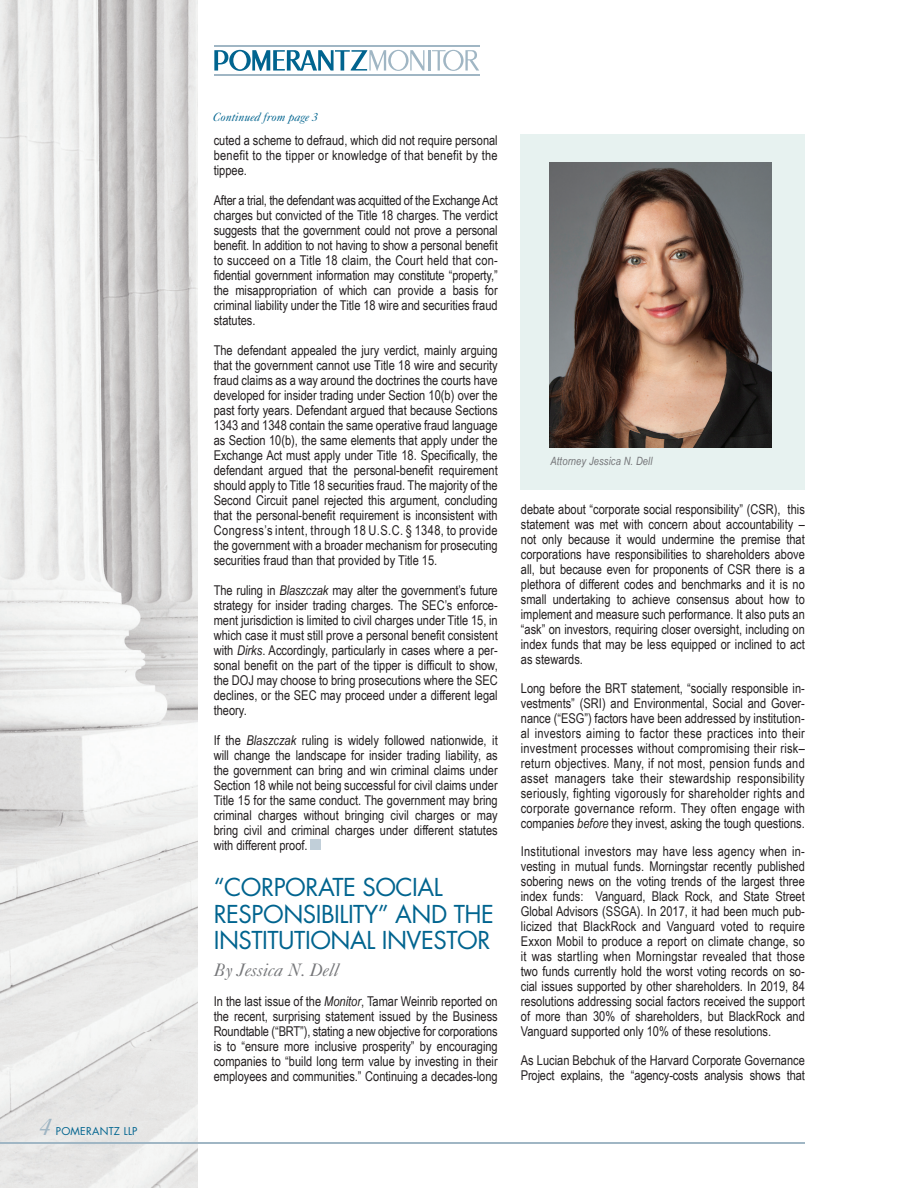
<style>
.page{position:relative;width:918px;height:1188px;background:#fff}
.page>*{position:absolute;margin:0;border:0;box-sizing:border-box;transform-origin:0 0}
.t1{font:24px/26.2px "Futura Std";letter-spacing:-.02em;color:#00648f}
.t2{font:italic 24px "Caslon 540 LT Std";color:#a0b6c4}
.t3{font:italic 18px "Caslon 540 LT Std";color:#757679}
.t4{font:13.5px/15px "Arial Narrow";color:#231f20;text-align:justify}
.t5{font:italic 12px "Caslon 540 LT Std";color:#00648f}
.t6{font:italic 11.4px "Arial Narrow";letter-spacing:.01em;color:#757679}
.t7{font:10.5px "Futura Std";letter-spacing:.025em;color:#00648f}
.s1{font-style:italic}
</style>
<div class="page">
<img style="left:0;top:0;width:197px;height:1188px">
<svg style="left:214px;top:50px;width:210px;height:21px"></svg>
<hr style="left:428px;top:50px;width:2px;height:21px;background:#a0b6c4">
<svg style="left:432px;top:50px;width:47px;height:21px"></svg>
<hr style="left:214px;top:75px;width:266px;height:1px;background:#a0b6c4">
<hr style="left:214px;top:45px;width:266px;height:1px;background:#a0b6c4">
<hr style="left:0;top:1142px;width:805px;height:1px;background:#a0b6c4">
<div style="left:521px;top:135px;width:284px;height:355px;background:#e7f2f0"></div>
<img style="left:549px;top:163px;width:222px;height:284px">
<div style="left:310px;top:840px;width:11px;height:10px;background:#c1cfd9"></div>
<h1 class="t2" style="left:39px;top:1112px;width:13px">4</h1>
<p class="t7" style="left:56px;top:1124px;width:83px">POMERANTZ LLP</p>
<p class="t5" style="left:213px;top:110px;width:106px">Continued from page 3</p>
<p class="t4" style="left:214px;top:132px;width:286px">cuted a scheme to defraud, which did not require personal benefit to the tipper or knowledge of that benefit by the tippee.</p>
<p class="t4" style="left:214px;top:192px;width:286px">After a trial, the defendant was acquitted of the Exchange Act charges but convicted of the Title 18 charges. The verdict suggests that the government could not prove a personal benefit. In addition to not having to show a personal benefit to succeed on a Title 18 claim, the Court held that con&shy;fidential government information may constitute “property,” the misappropriation of which can provide a basis for criminal liability under the Title 18 wire and securities fraud statutes.</p>
<p class="t4" style="left:214px;top:342px;width:286px">The defendant appealed the jury verdict, mainly arguing that the government cannot use Title 18 wire and security fraud claims as a way around the doctrines the courts have developed for insider trading under Section 10(b) over the past forty years. Defendant argued that because Sections 1343 and 1348 contain the same operative fraud language as Section 10(b), the same elements that apply under the Exchange Act must apply under Title 18. Specifically, the defendant argued that the personal-benefit requirement should apply to Title 18 securities fraud. The majority of the Second Circuit panel rejected this argument, concluding that the personal-benefit requirement is inconsistent with Congress’s intent, through 18 U.S.C. § 1348, to provide the government with a broader mechanism for prosecuting securities fraud than that provided by Title 15.</p>
<p class="t4" style="left:214px;top:582px;width:286px">The ruling in <span class="s1">Blaszczak</span> may alter the government’s future strategy for insider trading charges. The SEC’s enforce&shy;ment jurisdiction is limited to civil charges under Title 15, in which case it must still prove a personal benefit consistent with <span class="s1">Dirks</span>. Accordingly, particularly in cases where a per&shy;sonal benefit on the part of the tipper is difficult to show, the DOJ may choose to bring prosecutions where the SEC declines, or the SEC may proceed under a different legal theory.</p>
<p class="t4" style="left:214px;top:732px;width:286px">If the <span class="s1">Blaszczak</span> ruling is widely followed nationwide, it will change the landscape for insider trading liability, as the government can bring and win criminal claims under Section 18 while not being successful for civil claims under Title 15 for the same conduct. The government may bring criminal charges without bringing civil charges or may bring civil and criminal charges under different statutes with different proof.</p>
<h1 class="t1" style="left:214px;top:875px;width:282px">“CORPORATE SOCIAL<br>RESPONSIBILITY” AND THE<br>INSTITUTIONAL INVESTOR</h1>
<h2 class="t3" style="left:214px;top:959px;width:126px">By Jessica N. Dell</h2>
<p class="t4" style="left:214px;top:993px;width:286px">In the last issue of the <span class="s1">Monitor</span>, Tamar Weinrib reported on the recent, surprising statement issued by the Business Roundtable (“BRT”), stating a new objective for corporations is to “ensure more inclusive prosperity” by encouraging companies to “build long term value by investing in their employees and communities.” Continuing a decades-long</p>
<p class="t6" style="left:551px;top:453px;width:104px">Attorney Jessica N. Dell</p>
<p class="t4" style="left:521px;top:502px;width:286px">debate about “corporate social responsibility” (CSR), this statement was met with concern about accountability – not only because it would undermine the premise that corporations have responsibilities to shareholders above all, but because even for proponents of CSR there is a plethora of different codes and benchmarks and it is no small undertaking to achieve consensus about how to implement and measure such performance. It also puts an “ask” on investors, requiring closer oversight, including on index funds that may be less equipped or inclined to act as stewards.</p>
<p class="t4" style="left:521px;top:680px;width:286px">Long before the BRT statement, “socially responsible in&shy;vestments” (SRI) and Environmental, Social and Gover&shy;nance (“ESG”) factors have been addressed by institution&shy;al investors aiming to factor these practices into their investment processes without compromising their risk– return objectives. Many, if not most, pension funds and asset managers take their stewardship responsibility seriously, fighting vigorously for shareholder rights and corporate governance reform. They often engage with companies <span class="s1">before</span> they invest, asking the tough questions.</p>
<p class="t4" style="left:521px;top:844px;width:286px">Institutional investors may have less agency when in&shy;vesting in mutual funds. Morningstar recently published sobering news on the voting trends of the largest three index funds: Vanguard, Black Rock, and State Street Global Advisors (SSGA). In 2017, it had been much pub&shy;licized that BlackRock and Vanguard voted to require Exxon Mobil to produce a report on climate change, so it was startling when Morningstar revealed that those two funds currently hold the worst voting records on so&shy;cial issues supported by other shareholders. In 2019, 84 resolutions addressing social factors received the support of more than 30% of shareholders, but BlackRock and Vanguard supported only 10% of these resolutions.</p>
<p class="t4" style="left:521px;top:1052px;width:286px">As Lucian Bebchuk of the Harvard Corporate Governance<br>Project explains, the “agency-costs analysis shows that</p>
</div>
